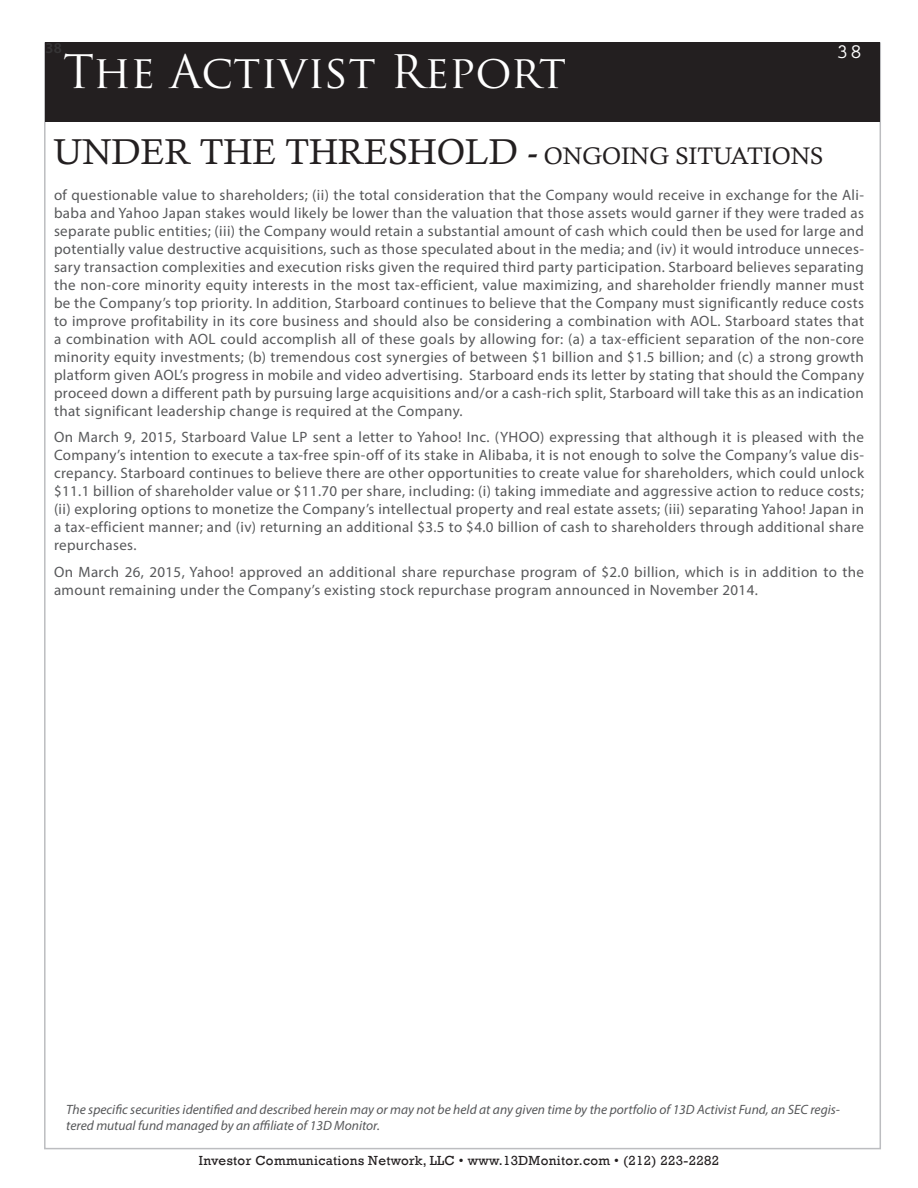
<style>
.page{position:relative;width:918px;height:1188px;background:#fff}
.page>*{position:absolute;margin:0;border:0;box-sizing:border-box;transform-origin:0 0}
.t1{font:45px "Trajan Pro";color:#fff}
.t2{font:36px "Calisto";color:#231f20}
.t3{font:700 21px "Prestige Elite Std";color:#fff}
.t4{font:15px/18px "Myriad Pro";letter-spacing:.025em;color:#57585a;text-align:justify}
.t5{font:600 15px "Myriad Pro";color:#363536}
.t6{font:italic 13.5px/16.2px "Myriad Pro";color:#57585a}
.t7{font:13.5px "Rockwell";letter-spacing:.025em;color:#231f20}
.s1{font-size:24px}
</style>
<div class="page">
<div style="left:46px;top:42px;width:834px;height:80px;background:#231f20"></div>
<p class="t5" style="left:46px;top:39px;width:18px">38</p>
<h1 class="t1" style="left:63px;top:43px;width:505px">The Activist Report</h1>
<h3 class="t3" style="left:837px;top:40px;width:27px">38</h3>
<p class="t2" style="left:53px;top:131px;width:772px">UNDER THE THRESHOLD - <span class="s1">ONGOING SITUATIONS</span></p>
<p class="t4" style="left:54px;top:185px;width:812px">of questionable value to shareholders; (ii) the total consideration that the Company would receive in exchange for the Ali&shy;baba and Yahoo Japan stakes would likely be lower than the valuation that those assets would garner if they were traded as separate public entities; (iii) the Company would retain a substantial amount of cash which could then be used for large and potentially value destructive acquisitions, such as those speculated about in the media; and (iv) it would introduce unneces&shy;sary transaction complexities and execution risks given the required third party participation. Starboard believes separating the non-core minority equity interests in the most tax-efficient, value maximizing, and shareholder friendly manner must be the Company’s top priority. In addition, Starboard continues to believe that the Company must significantly reduce costs to improve profitability in its core business and should also be considering a combination with AOL. Starboard states that a combination with AOL could accomplish all of these goals by allowing for: (a) a tax-efficient separation of the non-core minority equity investments; (b) tremendous cost synergies of between $1 billion and $1.5 billion; and (c) a strong growth platform given AOL’s progress in mobile and video advertising. Starboard ends its letter by stating that should the Company proceed down a different path by pursuing large acquisitions and/or a cash-rich split, Starboard will take this as an indication that significant leadership change is required at the Company.</p>
<p class="t4" style="left:54px;top:428px;width:812px">On March 9, 2015, Starboard Value LP sent a letter to Yahoo! Inc. (YHOO) expressing that although it is pleased with the Company’s intention to execute a tax-free spin-off of its stake in Alibaba, it is not enough to solve the Company’s value dis&shy;crepancy. Starboard continues to believe there are other opportunities to create value for shareholders, which could unlock $11.1 billion of shareholder value or $11.70 per share, including: (i) taking immediate and aggressive action to reduce costs; (ii) exploring options to monetize the Company’s intellectual property and real estate assets; (iii) separating Yahoo! Japan in a tax-efficient manner; and (iv) returning an additional $3.5 to $4.0 billion of cash to shareholders through additional share repurchases.</p>
<p class="t4" style="left:54px;top:563px;width:812px">On March 26, 2015, Yahoo! approved an additional share repurchase program of $2.0 billion, which is in addition to the amount remaining under the Company’s existing stock repurchase program announced in November 2014.</p>
<p class="t6" style="left:66px;top:1101px;width:775px">The specific securities identified and described herein may or may not be held at any given time by the portfolio of 13D Activist Fund, an SEC regis&shy;tered mutual fund managed by an affiliate of 13D Monitor.</p>
<p class="t7" style="left:199px;top:1153px;width:522px">Investor Communications Network, LLC • www.13DMonitor.com • (212) 223-2282</p>
</div>
